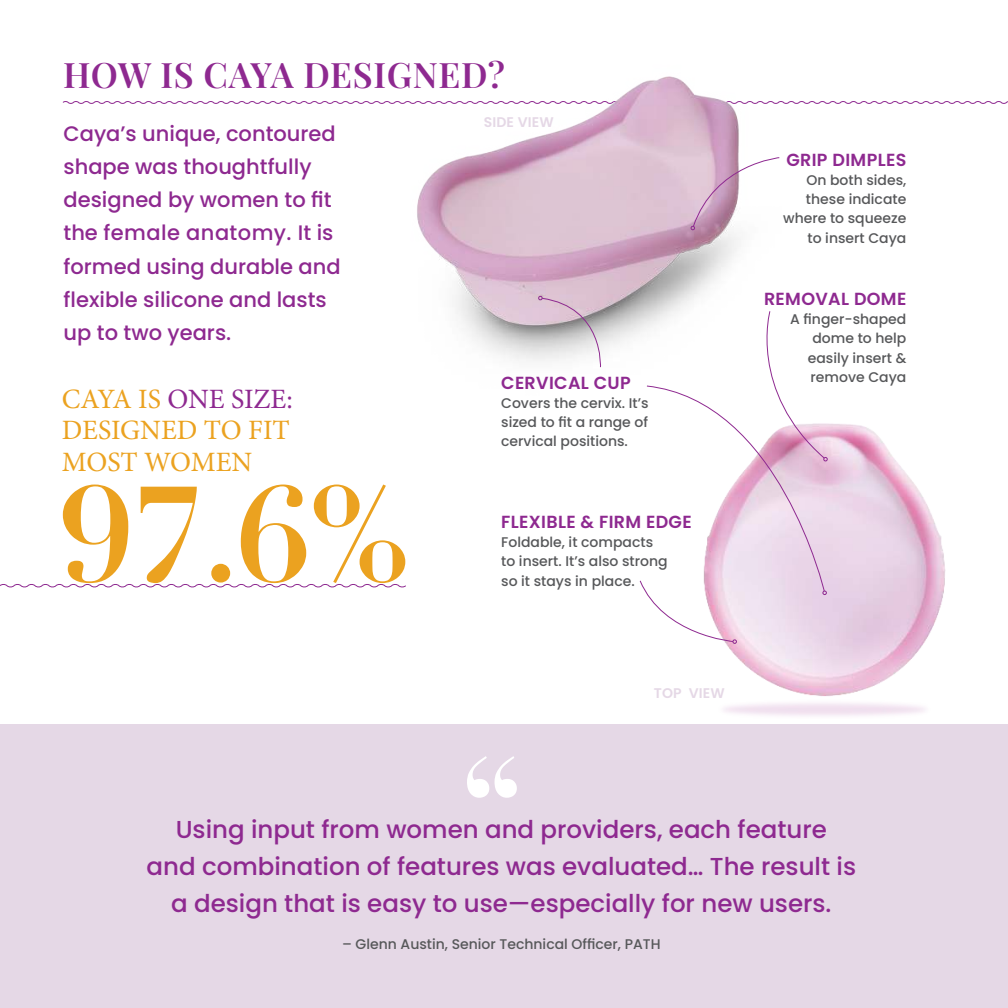
<style>
.page{position:relative;width:1008px;height:1008px;background:#fff}
.page>*{position:absolute;margin:0;border:0;box-sizing:border-box;transform-origin:0 0}
.t1{font:700 133px "Didot";color:#eba220}
.t2{font:700 133px "Didot";color:#fff}
.t3{font:600 35px "Playfair Display";letter-spacing:.02em;color:#8e2990}
.t4{font:28px/31.5px "Minion Pro";color:#eba220;text-align:justify}
.t5{font:500 24.5px/36.8px "Poppins";color:#8e2990;text-align:center}
.t6{font:500 21px/33.2px "Poppins";color:#8e2990}
.t7{font:600 17.5px "Poppins";letter-spacing:.02em;color:#8e2990}
.t8{font:500 14px/19.2px "Poppins";color:#57585a;text-align:right}
.t9{font:600 14px "Poppins";letter-spacing:.01em;color:#e5d8e6}
.s1{color:#8e2990}
</style>
<div class="page">
<svg style="left:62px;top:101px;width:946px;height:3px"></svg>
<img style="left:318px;top:76px;width:504px;height:285px">
<svg style="left:0;top:584px;width:406px;height:4px"></svg>
<div style="left:0;top:724px;width:1008px;height:284px;background:#e5d8e6"></div>
<img style="left:724px;top:423px;width:222px;height:293px">
<svg style="left:690px;top:157px;width:90px;height:73px"></svg>
<svg style="left:537px;top:295px;width:67px;height:73px"></svg>
<svg style="left:639px;top:310px;width:189px;height:334px"></svg>
<h2 class="t3" style="left:63px;top:61px;width:443px">HOW IS CAYA DESIGNED?</h2>
<h3 class="t6" style="left:64px;top:117px;width:279px">Caya’s unique, contoured shape was thoughtfully designed by women to 昀椀t the female anatomy. It is formed using durable and昀氀exible silicone and lasts up to two years.</h3>
<h3 class="t4" style="left:62px;top:385px;width:232px">CAYA IS <span class="s1">ONE SIZE:<br></span>DESIGNED TO FIT MOST WOMEN</h3>
<h1 class="t1" style="left:60px;top:485px;width:353px">97.6%</h1>
<p class="t9" style="left:484px;top:114px;width:71px">SIDE VIEW</p>
<p class="t7" style="left:501px;top:372px;width:131px">CERVICAL CUP</p>
<p class="t8" style="left:501px;top:393px;width:149px;text-align:justify">Covers the cervix. It’s sized to 昀椀t a range of cervical positions.</p>
<p class="t7" style="left:501px;top:512px;width:192px">FLEXIBLE &amp; FIRM EDGE</p>
<p class="t8" style="left:501px;top:533px;width:168px;text-align:left">Foldable, it compacts to insert. It’s also strong so it stays in place.</p>
<h1 class="t2" style="left:461px;top:756px;width:63px">“</h1>
<p class="t9" style="left:654px;top:685px;width:72px">TOP VIEW</p>
<p class="t7" style="left:786px;top:149px;width:121px">GRIP DIMPLES</p>
<p class="t8" style="left:783px;top:170px;width:125px">On both sides, these indicate where to squeeze to insert Caya</p>
<p class="t7" style="left:764px;top:289px;width:144px">REMOVAL DOME</p>
<p class="t8" style="left:790px;top:310px;width:118px">A 昀椀nger-shaped dome to help easily insert &amp; remove Caya</p>
<h3 class="t5" style="left:147px;top:812px;width:711px">Using input from women and providers, each feature<br>and combination of features was evaluated… The result is a design that is easy to use—especially for new users.</h3>
<p class="t8" style="left:342px;top:934px;width:320px">– Glenn Austin, Senior Technical Of昀椀cer, PATH</p>
</div>
